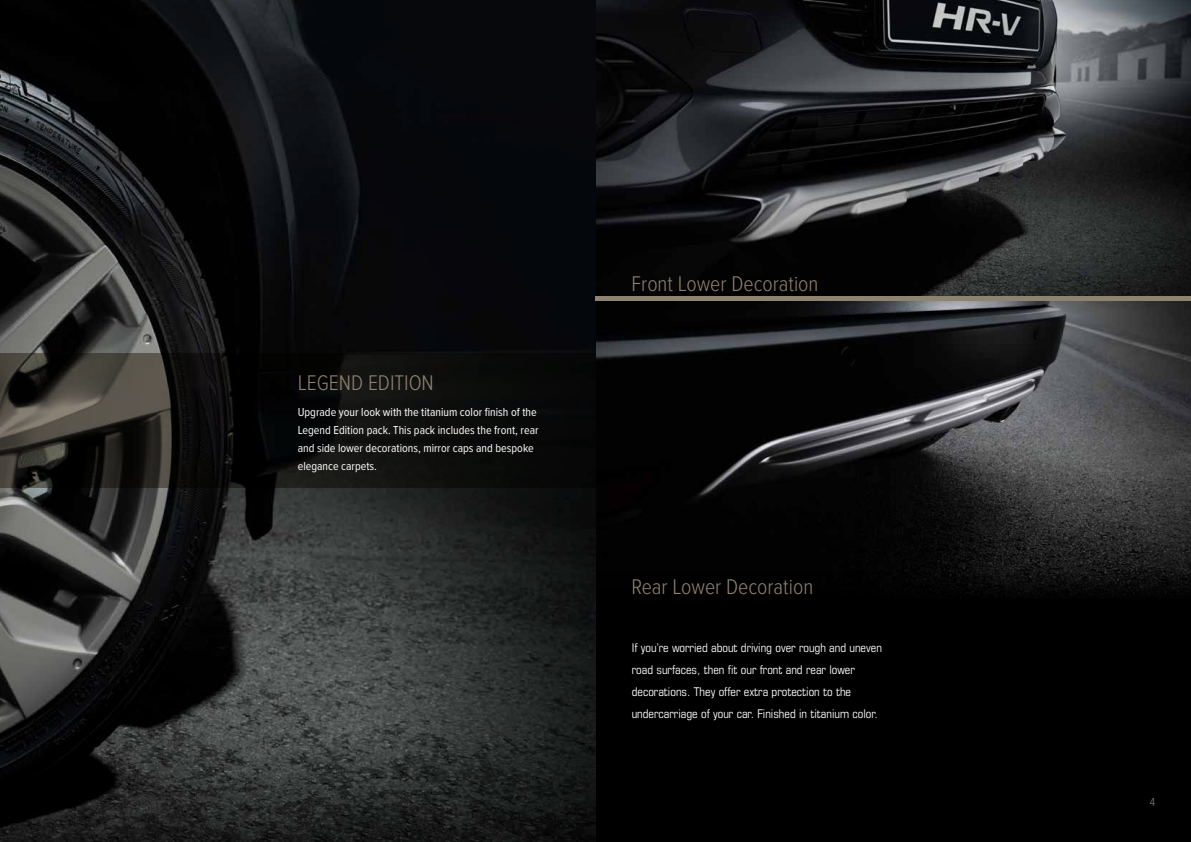
<style>
.page{position:relative;width:1191px;height:842px;background:#fff}
.page>*{position:absolute;margin:0;border:0;box-sizing:border-box;transform-origin:0 0}
.t1{font:300 22px "Proxima Nova Cond";color:#8e8271}
.t2{font:condensed 12px/22px "Eurostile LT Std";color:#fff}
.t3{font:12px/18px "Proxima Nova Cond";color:#fff}
.t4{font:300 12px "Proxima Nova Cond";color:#8e8271}
</style>
<div class="page">
<div style="left:0;top:1px;width:1191px;height:841px;background:#000"></div>
<svg style="left:0;top:0;width:595px;height:841px"></svg>
<img style="left:596px;top:0;width:595px;height:571px">
<hr style="left:595px;top:297px;width:596px;height:4px;background:#8e8271">
<svg style="left:0;top:354px;width:595px;height:134px;fill:#0c0d0c"></svg>
<div style="left:596px;top:571px;width:595px;height:28px;background:linear-gradient(to right,#000,#0b0b0b)"></div>
<h1 class="t1" style="left:298px;top:366px;width:138px">LEGEND EDITION</h1>
<p class="t3" style="left:298px;top:402px;width:242px">Upgrade your look with the titanium color finish of the Legend Edition pack. This pack includes the front, rear and side lower decorations, mirror caps and bespoke elegance carpets.</p>
<h1 class="t1" style="left:631px;top:268px;width:188px">Front Lower Decoration</h1>
<h1 class="t1" style="left:631px;top:570px;width:183px">Rear Lower Decoration</h1>
<p class="t2" style="left:632px;top:637px;width:252px">If you’re worried about driving over rough and uneven road surfaces, then fit our front and rear lower decorations. They offer extra protection to the undercarriage of your car. Finished in titanium color.</p>
<p class="t4" style="left:1149px;top:793px;width:7px">4</p>
</div>
